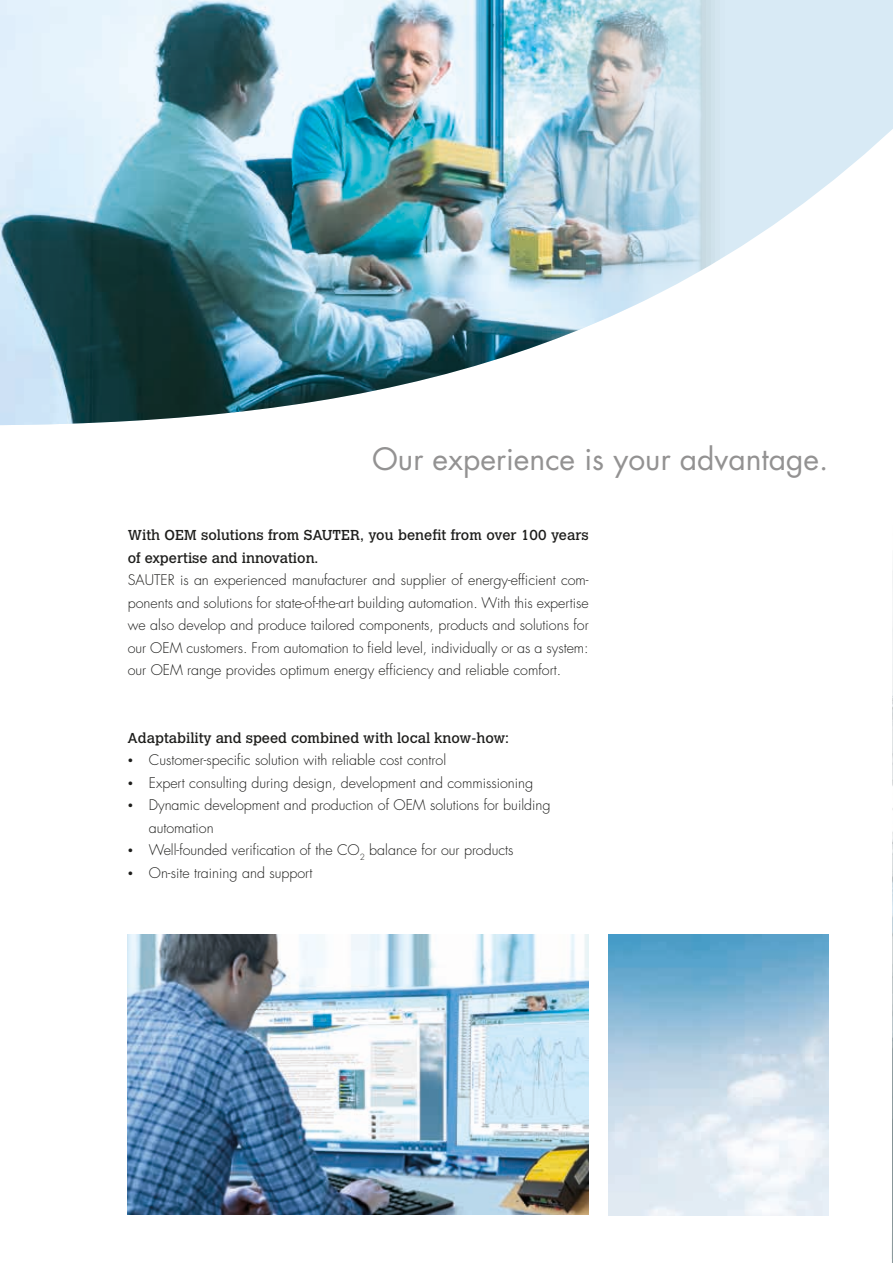
<style>
.page{position:relative;width:893px;height:1263px;background:#fff}
.page>*{position:absolute;margin:0;border:0;box-sizing:border-box;transform-origin:0 0}
.t1{font:30px "Futura";color:#939292}
.t2{font:300 14.25px/22.5px "Futura";color:#1d1d1b;text-align:justify}
.t3{font:14.25px/22.5px "Calvert MT Pro";color:#1d1d1b}
.s1{font-size:9.75px}
</style>
<div class="page">
<img style="left:0;top:0;width:893px;height:425px">
<img style="left:128px;top:935px;width:461px;height:279px">
<img style="left:608px;top:935px;width:220px;height:280px">
<img style="left:892px;top:765px;width:1px;height:21px">
<img style="left:892px;top:1040px;width:1px;height:223px">
<svg style="left:892px;top:808px;width:1px;height:232px"></svg>
<svg style="left:892px;top:570px;width:1px;height:195px"></svg>
<h1 class="t1" style="left:372px;top:439px;width:458px">Our experience is your advantage.</h1>
<p class="t3" style="left:128px;top:524px;width:462px">With OEM solutions from SAUTER, you benefit from over 100 years of expertise and innovation.</p>
<p class="t2" style="left:128px;top:569px;width:462px">SAUTER is an experienced manufacturer and supplier of energy-efficient com&shy;ponents and solutions for state-of-the-art building automation. With this expertise we also develop and produce tailored components, products and solutions for our OEM customers. From automation to field level, individually or as a system: our OEM range provides optimum energy efficiency and reliable comfort.</p>
<p class="t3" style="left:128px;top:726px;width:383px">Adaptability and speed combined with local know-how:</p>
<p class="t2" style="left:128px;top:749px;width:320px"><span class="s1">•</span> Customer-specific solution with reliable cost control</p>
<p class="t2" style="left:128px;top:771px;width:407px"><span class="s1">•</span> Expert consulting during design, development and commissioning</p>
<p class="t2" style="left:149px;top:794px;width:403px;text-indent:-21px"><span class="s1">•</span> Dynamic development and production of OEM solutions for building automation</p>
<p class="t2" style="left:128px;top:839px;width:387px"><span class="s1">•</span> Well-founded verification of the CO<sub>2</sub> balance for our products</p>
<p class="t2" style="left:128px;top:861px;width:186px"><span class="s1">•</span> On-site training and support</p>
</div>
